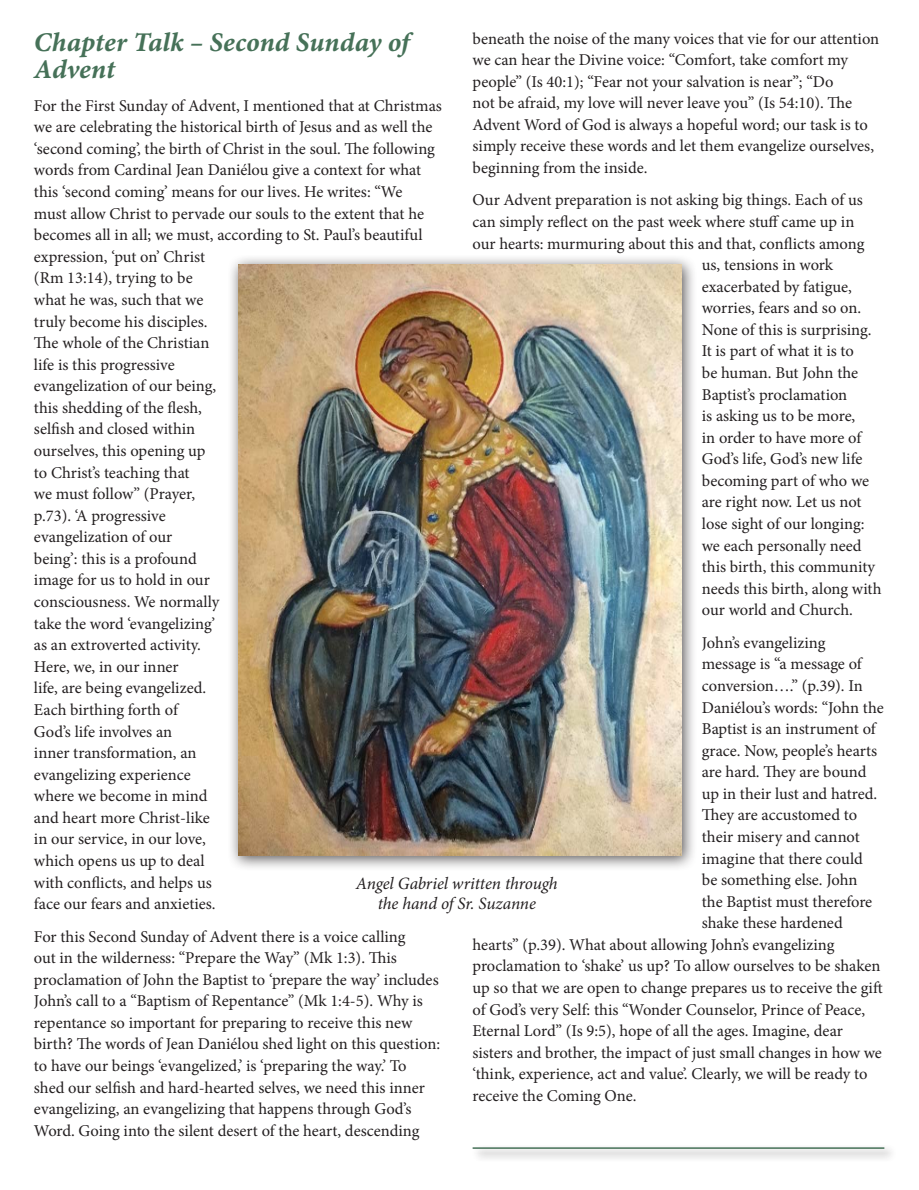
<style>
.page{position:relative;width:919px;height:1190px;background:#fff}
.page>*{position:absolute;margin:0;border:0;box-sizing:border-box;transform-origin:0 0}
.inside_text{font:27px/27px "Minion Pro Bold It Capt";color:#467158}
.quote_in_text{font:italic 17.25px "Minion Pro";letter-spacing:-.01em;color:#231f20}
.inside_text-2{font:16.5px/21.6px "Minion Pro";letter-spacing:-.005em;color:#231f20}
</style>
<div class="page">
<div style="left:471px;top:1144px;width:426px;height:18px;background:#231f20;opacity:.75"></div>
<hr style="left:473px;top:1147px;width:411px;height:1px;background:#467158">
<div style="left:228px;top:254px;width:469px;height:617px;background:#231f20;opacity:.75"></div>
<img style="left:238px;top:264px;width:443px;height:591px">
<p class="inside_text-2" style="left:472px;top:27px;width:408px">beneath the noise of the many voices that vie for our attention we can hear the Divine voice: “Comfort, take comfort my people” (Is 40:1); “Fear not your salvation is near”; “Do<br>not be afraid, my love will never leave you” (Is 54:10). The Advent Word of God is always a hopeful word; our task is to simply receive these words and let them evangelize ourselves, beginning from the inside.</p>
<p class="inside_text-2" style="left:472px;top:189px;width:392px">Our Advent preparation is not asking big things. Each of us</p>
<p class="inside_text-2" style="left:472px;top:211px;width:383px">can simply reflect on the past week where stuff came up in</p>
<p class="inside_text-2" style="left:472px;top:232px;width:393px">our hearts: murmuring about this and that, conflicts among</p>
<p class="inside_text-2" style="left:702px;top:254px;width:133px">us, tensions in work</p>
<p class="inside_text-2" style="left:702px;top:276px;width:151px">exacerbated by fatigue,</p>
<p class="inside_text-2" style="left:702px;top:297px;width:161px">worries, fears and so on.</p>
<p class="inside_text-2" style="left:702px;top:319px;width:171px">None of this is surprising.</p>
<p class="inside_text-2" style="left:702px;top:340px;width:154px">It is part of what it is to</p>
<p class="inside_text-2" style="left:702px;top:362px;width:158px">be human. But John the</p>
<p class="inside_text-2" style="left:702px;top:383px;width:147px">Baptist’s proclamation</p>
<p class="inside_text-2" style="left:702px;top:405px;width:155px">is asking us to be more,</p>
<p class="inside_text-2" style="left:702px;top:426px;width:161px">in order to have more of</p>
<p class="inside_text-2" style="left:702px;top:448px;width:162px">God’s life, God’s new life</p>
<p class="inside_text-2" style="left:702px;top:470px;width:169px">becoming part of who we</p>
<p class="inside_text-2" style="left:702px;top:491px;width:161px">are right now. Let us not</p>
<p class="inside_text-2" style="left:702px;top:513px;width:164px">lose sight of our longing:</p>
<p class="inside_text-2" style="left:702px;top:534px;width:161px">we each personally need</p>
<p class="inside_text-2" style="left:702px;top:556px;width:175px">this birth, this community</p>
<p class="inside_text-2" style="left:702px;top:577px;width:181px">needs this birth, along with</p>
<p class="inside_text-2" style="left:702px;top:599px;width:153px">our world and Church.</p>
<p class="inside_text-2" style="left:702px;top:631px;width:125px">John’s evangelizing</p>
<p class="inside_text-2" style="left:702px;top:653px;width:161px">message is “a message of</p>
<p class="inside_text-2" style="left:702px;top:675px;width:163px">conversion….” (p.39). In</p>
<p class="inside_text-2" style="left:702px;top:696px;width:184px">Daniélou’s words: “John the</p>
<p class="inside_text-2" style="left:702px;top:718px;width:176px">Baptist is an instrument of</p>
<p class="inside_text-2" style="left:702px;top:739px;width:177px">grace. Now, people’s hearts</p>
<p class="inside_text-2" style="left:702px;top:761px;width:166px">are hard. They are bound</p>
<p class="inside_text-2" style="left:702px;top:782px;width:177px">up in their lust and hatred.</p>
<p class="inside_text-2" style="left:702px;top:804px;width:157px">They are accustomed to</p>
<p class="inside_text-2" style="left:702px;top:825px;width:160px">their misery and cannot</p>
<p class="inside_text-2" style="left:702px;top:847px;width:163px">imagine that there could</p>
<p class="inside_text-2" style="left:702px;top:869px;width:157px">be something else. John</p>
<p class="inside_text-2" style="left:702px;top:890px;width:172px">the Baptist must therefore</p>
<p class="inside_text-2" style="left:702px;top:912px;width:142px">shake these hardened</p>
<p class="inside_text-2" style="left:472px;top:933px;width:363px">hearts” (p.39). What about allowing John’s evangelizing</p>
<p class="inside_text-2" style="left:472px;top:955px;width:409px">proclamation to ‘shake’ us up? To allow ourselves to be shaken</p>
<p class="inside_text-2" style="left:472px;top:976px;width:412px">up so that we are open to change prepares us to receive the gift</p>
<p class="inside_text-2" style="left:472px;top:998px;width:394px">of God’s very Self: this “Wonder Counselor, Prince of Peace,</p>
<p class="inside_text-2" style="left:472px;top:1020px;width:372px">Eternal Lord” (Is 9:5), hope of all the ages. Imagine, dear</p>
<p class="inside_text-2" style="left:472px;top:1041px;width:411px">sisters and brother, the impact of just small changes in how we</p>
<p class="inside_text-2" style="left:472px;top:1063px;width:397px">‘think, experience, act and value’. Clearly, we will be ready to</p>
<p class="inside_text-2" style="left:472px;top:1084px;width:165px">receive the Coming One.</p>
<p class="inside_text" style="left:34px;top:29px;width:377px">Chapter Talk – Second Sunday of<br>Advent</p>
<p class="inside_text-2" style="left:34px;top:95px;width:409px">For the First Sunday of Advent, I mentioned that at Christmas we are celebrating the historical birth of Jesus and as well the ‘second coming’, the birth of Christ in the soul. The following words from Cardinal Jean Daniélou give a context for what this ‘second coming’ means for our lives. He writes: “We<br>must allow Christ to pervade our souls to the extent that he becomes all in all; we must, according to St. Paul’s beautiful expression, ‘put on’ Christ<br>(Rm 13:14), trying to be<br>what he was, such that we<br>truly become his disciples.<br>The whole of the Christian<br>life is this progressive<br>evangelization of our being,<br>this shedding of the flesh,<br>selfish and closed within<br>ourselves, this opening up<br>to Christ’s teaching that<br>we must follow” (Prayer,<br>p.73). ‘A progressive<br>evangelization of our<br>being’: this is a profound<br>image for us to hold in our<br>consciousness. We normally<br>take the word ‘evangelizing’<br>as an extroverted activity.<br>Here, we, in our inner<br>life, are being evangelized.<br>Each birthing forth of<br>God’s life involves an<br>inner transformation, an<br>evangelizing experience<br>where we become in mind<br>and heart more Christ-like<br>in our service, in our love,<br>which opens us up to deal<br>with conflicts, and helps us<br>face our fears and anxieties.</p>
<p class="inside_text-2" style="left:34px;top:925px;width:408px">For this Second Sunday of Advent there is a voice calling<br>out in the wilderness: “Prepare the Way” (Mk 1:3). This proclamation of John the Baptist to ‘prepare the way’ includes John’s call to a “Baptism of Repentance” (Mk 1:4-5). Why is repentance so important for preparing to receive this new birth? The words of Jean Daniélou shed light on this question: to have our beings ‘evangelized,’ is ‘preparing the way.’ To shed our selfish and hard-hearted selves, we need this inner evangelizing, an evangelizing that happens through God’s Word. Going into the silent desert of the heart, descending</p>
<p class="quote_in_text" style="left:356px;top:871px;width:203px">Angel Gabriel written through</p>
<p class="quote_in_text" style="left:378px;top:891px;width:160px">the hand of Sr. Suzanne</p>
</div>
